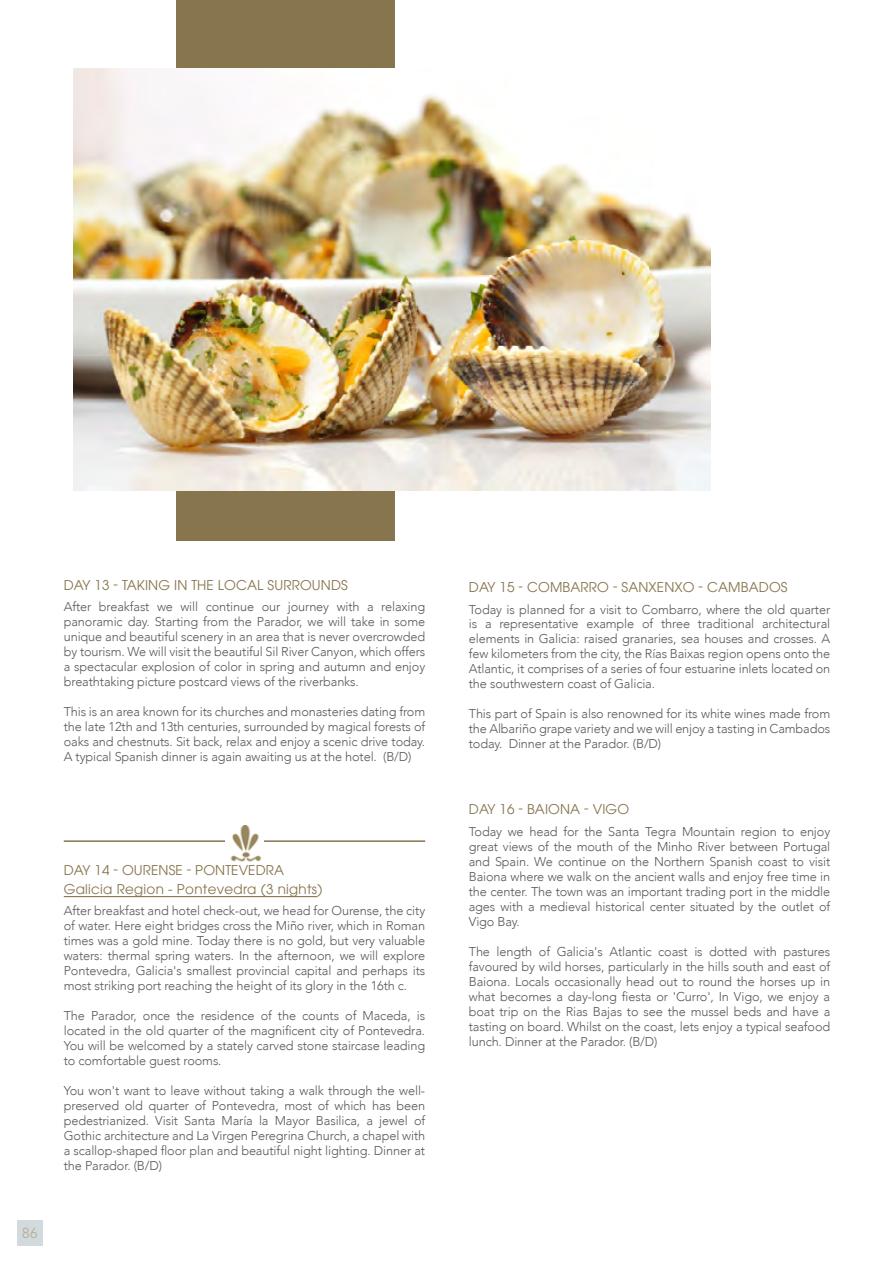
<style>
.page{position:relative;width:893px;height:1263px;background:#fff}
.page>*{position:absolute;margin:0;border:0;box-sizing:border-box;transform-origin:0 0}
.t1{font:14.4px "Avenir";color:#b9ad95}
.t2{font:13.5px/18.6px "ITC Avant Garde Pro";letter-spacing:.01em;color:#87754e}
.t3{font:300 12.75px/15px "Avenir";letter-spacing:-.01em;color:#58595b;text-align:justify}
</style>
<div class="page">
<div style="left:176px;top:0;width:219px;height:541px;background:#87754e"></div>
<img style="left:74px;top:68px;width:636px;height:423px">
<div style="left:17px;top:1220px;width:26px;height:26px;background:#d3dade"></div>
<hr style="left:64px;top:896px;width:253px;height:1px;background:#87754e">
<hr style="left:64px;top:840px;width:361px;height:2px;background:#87754e">
<img style="left:225px;top:825px;width:39px;height:37px">
<p class="t2" style="left:64px;top:575px;width:286px">DAY 13 - TAKING IN THE LOCAL SURROUNDS</p>
<p class="t3" style="left:64px;top:599px;width:363px">After breakfast we will continue our journey with a relaxing panoramic day. Starting from the Parador, we will take in some unique and beautiful scenery in an area that is never overcrowded by tourism. We will visit the beautiful Sil River Canyon, which offers a spectacular explosion of color in spring and autumn and enjoy breathtaking picture postcard views of the riverbanks.</p>
<p class="t3" style="left:64px;top:704px;width:363px">This is an area known for its churches and monasteries dating from the late 12th and 13th centuries, surrounded by magical forests of oaks and chestnuts. Sit back, relax and enjoy a scenic drive today.<br>A typical Spanish dinner is again awaiting us at the hotel. (B/D)</p>
<p class="t1" style="left:22px;top:1225px;width:18px">86</p>
<p class="t2" style="left:64px;top:860px;width:260px">DAY 14 - OURENSE - PONTEVEDRA<br>Galicia Region - Pontevedra (3 nights)</p>
<p class="t3" style="left:64px;top:903px;width:363px">After breakfast and hotel check-out, we head for Ourense, the city of water. Here eight bridges cross the Miño river, which in Roman times was a gold mine. Today there is no gold, but very valuable waters: thermal spring waters. In the afternoon, we will explore Pontevedra, Galicia's smallest provincial capital and perhaps its most striking port reaching the height of its glory in the 16th c.</p>
<p class="t3" style="left:64px;top:1008px;width:363px">The Parador, once the residence of the counts of Maceda, is located in the old quarter of the magnificent city of Pontevedra.<br>You will be welcomed by a stately carved stone staircase leading to comfortable guest rooms.</p>
<p class="t3" style="left:64px;top:1083px;width:363px">You won't want to leave without taking a walk through the well&shy;preserved old quarter of Pontevedra, most of which has been pedestrianized. Visit Santa María la Mayor Basilica, a jewel of Gothic architecture and La Virgen Peregrina Church, a chapel with a scallop-shaped floor plan and beautiful night lighting. Dinner at the Parador. (B/D)</p>
<p class="t2" style="left:469px;top:578px;width:320px">DAY 15 - COMBARRO - SANXENXO - CAMBADOS</p>
<p class="t3" style="left:469px;top:602px;width:363px">Today is planned for a visit to Combarro, where the old quarter is a representative example of three traditional architectural elements in Galicia: raised granaries, sea houses and crosses. A few kilometers from the city, the Rías Baixas region opens onto the Atlantic, it comprises of a series of four estuarine inlets located on the southwestern coast of Galicia.</p>
<p class="t3" style="left:469px;top:707px;width:363px">This part of Spain is also renowned for its white wines made from the Albariño grape variety and we will enjoy a tasting in Cambados today. Dinner at the Parador. (B/D)</p>
<p class="t2" style="left:469px;top:800px;width:162px">DAY 16 - BAIONA - VIGO</p>
<p class="t3" style="left:469px;top:824px;width:363px">Today we head for the Santa Tegra Mountain region to enjoy great views of the mouth of the Minho River between Portugal and Spain. We continue on the Northern Spanish coast to visit Baiona where we walk on the ancient walls and enjoy free time in the center. The town was an important trading port in the middle ages with a medieval historical center situated by the outlet of Vigo Bay.</p>
<p class="t3" style="left:469px;top:944px;width:363px">The length of Galicia's Atlantic coast is dotted with pastures favoured by wild horses, particularly in the hills south and east of Baiona. Locals occasionally head out to round the horses up in what becomes a day-long fiesta or 'Curro', In Vigo, we enjoy a boat trip on the Rias Bajas to see the mussel beds and have a tasting on board. Whilst on the coast, lets enjoy a typical seafood lunch. Dinner at the Parador. (B/D)</p>
</div>
